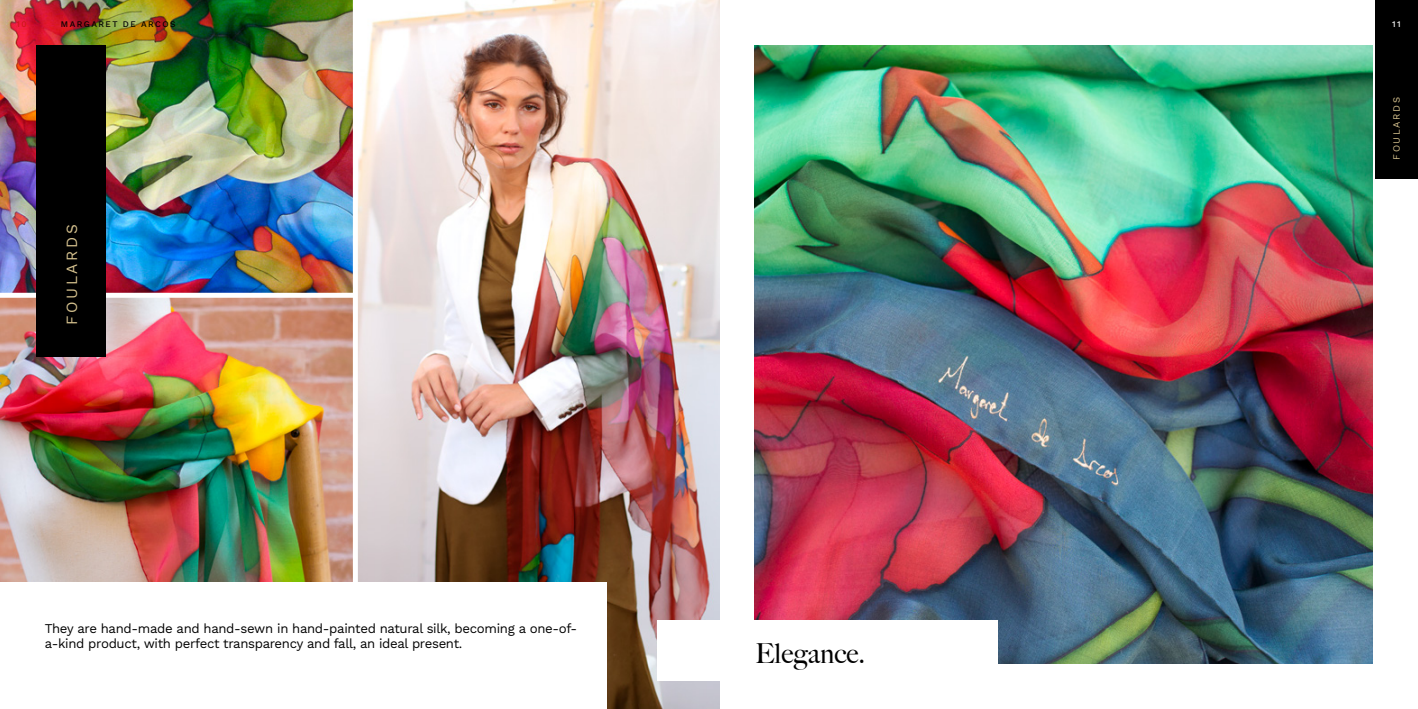
<style>
.page{position:relative;width:1418px;height:709px;background:#fff}
.page>*{position:absolute;margin:0;border:0;box-sizing:border-box;transform-origin:0 0}
.t1{font:500 27.5px "Big Caslon";color:#000}
.t2{font:15.38px "Work Sans";letter-spacing:.17em;color:#d5c18e}
.t3{font:13.12px/15.8px "Work Sans";letter-spacing:-.025em;color:#000}
.t4{font:9.5px "Work Sans";letter-spacing:.17em;color:#d5c18e}
.t5{font:500 8.38px "Work Sans";letter-spacing:.17em;color:#000}
.t6{font:500 8.38px "Work Sans";color:#cd1719}
.t7{font:500 8.38px "Work Sans";color:#fff}
</style>
<div class="page">
<img style="left:358px;top:0;width:361px;height:709px">
<img style="left:0;top:298px;width:353px;height:284px">
<img style="left:0;top:0;width:353px;height:293px">
<div style="left:0;top:582px;width:606px;height:127px;background:#fff"></div>
<img style="left:754px;top:45px;width:618px;height:619px">
<div style="left:657px;top:620px;width:340px;height:61px;background:#fff"></div>
<div style="left:1374px;top:0;width:43px;height:179px;background:#000"></div>
<div style="left:36px;top:45px;width:70px;height:311px;background:#000"></div>
<p class="t6" style="left:16px;top:19px;width:12px">10</p>
<p class="t5" style="left:61px;top:19px;width:116px">MARGARET DE ARCOS</p>
<p class="t7" style="left:1391px;top:19px;width:10px">11</p>
<p class="t2" style="left:63px;top:325px;width:102px;rotate:-90deg">FOULARDS</p>
<p class="t3" style="left:45px;top:621px;width:534px">They are hand-made and hand-sewn in hand-painted natural silk, becoming a one-of&shy;a-kind product, with perfect transparency and fall, an ideal present.</p>
<h1 class="t1" style="left:755px;top:630px;width:111px">Elegance.</h1>
<p class="t4" style="left:1390px;top:159px;width:64px;rotate:-90deg">FOULARDS</p>
</div>
